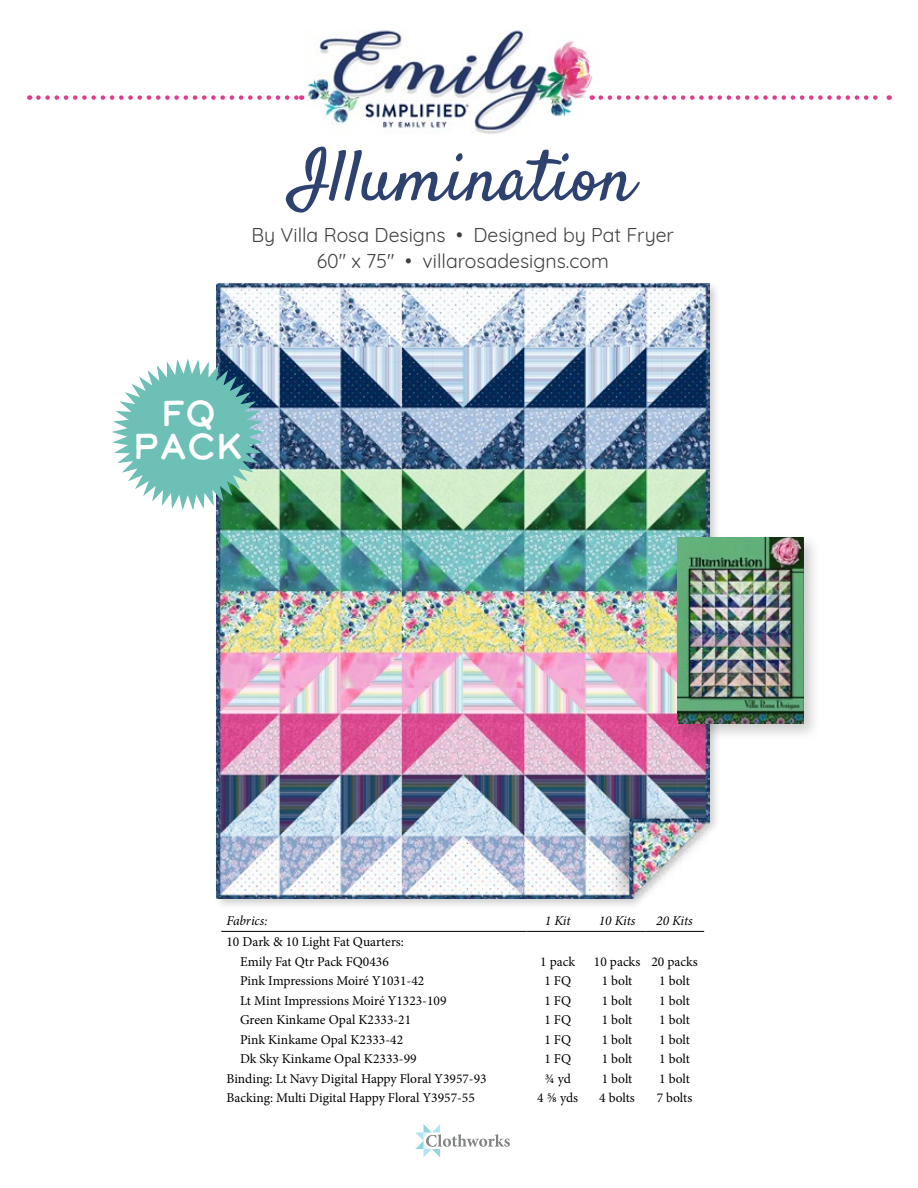
<style>
.page{position:relative;width:918px;height:1188px;background:#fff}
.page>*{position:absolute;margin:0;border:0;box-sizing:border-box;transform-origin:0 0}
.t1{font:72px "Satisfy";color:#2e426f}
.t2{font:36px/33px "Calder Dark";color:#fff;text-align:center}
.t3{font:19.5px/25.5px "Quicksand";color:#404040;text-align:center}
.t4{font:13.5px/19.5px "Minion Pro";color:#000;text-align:center}
.t5{font:italic 13.5px "Minion Pro";letter-spacing:-.01em;color:#000}
</style>
<div class="page">
<img style="left:302px;top:30px;width:299px;height:104px">
<svg style="left:38px;top:95px;width:264px;height:5px"></svg>
<svg style="left:601px;top:95px;width:289px;height:5px"></svg>
<hr style="left:221px;top:931px;width:305px;height:1px;background:#000">
<hr style="left:526px;top:931px;width:63px;height:1px;background:#000">
<hr style="left:589px;top:931px;width:56px;height:1px;background:#000">
<hr style="left:645px;top:931px;width:59px;height:1px;background:#000">
<div style="left:213px;top:280px;width:508px;height:630px;background:#000;opacity:.2"></div>
<img style="left:217px;top:284px;width:492px;height:614px">
<svg style="left:415px;top:1124px;width:95px;height:33px"></svg>
<div style="left:672px;top:533px;width:150px;height:209px;background:#000;opacity:.2"></div>
<img style="left:677px;top:538px;width:126px;height:186px">
<svg style="left:112px;top:356px;width:155px;height:157px"></svg>
<h1 class="t1" style="left:291px;top:132px;width:345px">Illumination</h1>
<h3 class="t3" style="left:251px;top:221px;width:424px">By Villa Rosa Designs • Designed by Pat Fryer<br>60" x 75" • villarosadesigns.com</h3>
<h2 class="t2" style="left:132px;top:396px;width:113px">FQ<br>Pack</h2>
<p class="t5" style="left:227px;top:912px;width:42px">Fabrics:</p>
<p class="t5" style="left:545px;top:912px;width:27px">1 Kit</p>
<p class="t5" style="left:599px;top:912px;width:38px">10 Kits</p>
<p class="t5" style="left:656px;top:912px;width:38px">20 Kits</p>
<p class="t4" style="left:227px;top:932px;width:179px">10 Dark &amp; 10 Light Fat Quarters:<br>Emily Fat Qtr Pack FQ0436</p>
<p class="t4" style="left:540px;top:952px;width:36px">1 pack</p>
<p class="t4" style="left:594px;top:952px;width:105px">10 packs 20 packs</p>
<p class="t4" style="left:240px;top:971px;width:186px">Pink Impressions Moiré Y1031-42</p>
<p class="t4" style="left:544px;top:971px;width:28px">1 FQ</p>
<p class="t4" style="left:602px;top:971px;width:32px">1 bolt</p>
<p class="t4" style="left:659px;top:971px;width:32px">1 bolt</p>
<p class="t4" style="left:240px;top:991px;width:208px">Lt Mint Impressions Moiré Y1323-109</p>
<p class="t4" style="left:544px;top:991px;width:28px">1 FQ</p>
<p class="t4" style="left:602px;top:991px;width:32px">1 bolt</p>
<p class="t4" style="left:659px;top:991px;width:32px">1 bolt</p>
<p class="t4" style="left:240px;top:1010px;width:173px">Green Kinkame Opal K2333-21</p>
<p class="t4" style="left:544px;top:1010px;width:28px">1 FQ</p>
<p class="t4" style="left:602px;top:1010px;width:32px">1 bolt</p>
<p class="t4" style="left:659px;top:1010px;width:32px">1 bolt</p>
<p class="t4" style="left:240px;top:1030px;width:165px">Pink Kinkame Opal K2333-42</p>
<p class="t4" style="left:544px;top:1030px;width:28px">1 FQ</p>
<p class="t4" style="left:602px;top:1030px;width:32px">1 bolt</p>
<p class="t4" style="left:659px;top:1030px;width:32px">1 bolt</p>
<p class="t4" style="left:240px;top:1049px;width:178px">Dk Sky Kinkame Opal K2333-99</p>
<p class="t4" style="left:544px;top:1049px;width:28px">1 FQ</p>
<p class="t4" style="left:602px;top:1049px;width:32px">1 bolt</p>
<p class="t4" style="left:659px;top:1049px;width:32px">1 bolt</p>
<p class="t4" style="left:227px;top:1069px;width:262px">Binding: Lt Navy Digital Happy Floral Y3957-93</p>
<p class="t4" style="left:544px;top:1069px;width:28px">¾ yd</p>
<p class="t4" style="left:602px;top:1069px;width:32px">1 bolt</p>
<p class="t4" style="left:659px;top:1069px;width:32px">1 bolt</p>
<p class="t4" style="left:226px;top:1088px;width:250px">Backing: Multi Digital Happy Floral Y3957-55</p>
<p class="t4" style="left:537px;top:1088px;width:43px">4 ⅝ yds</p>
<p class="t4" style="left:599px;top:1088px;width:37px">4 bolts</p>
<p class="t4" style="left:657px;top:1088px;width:37px">7 bolts</p>
</div>
